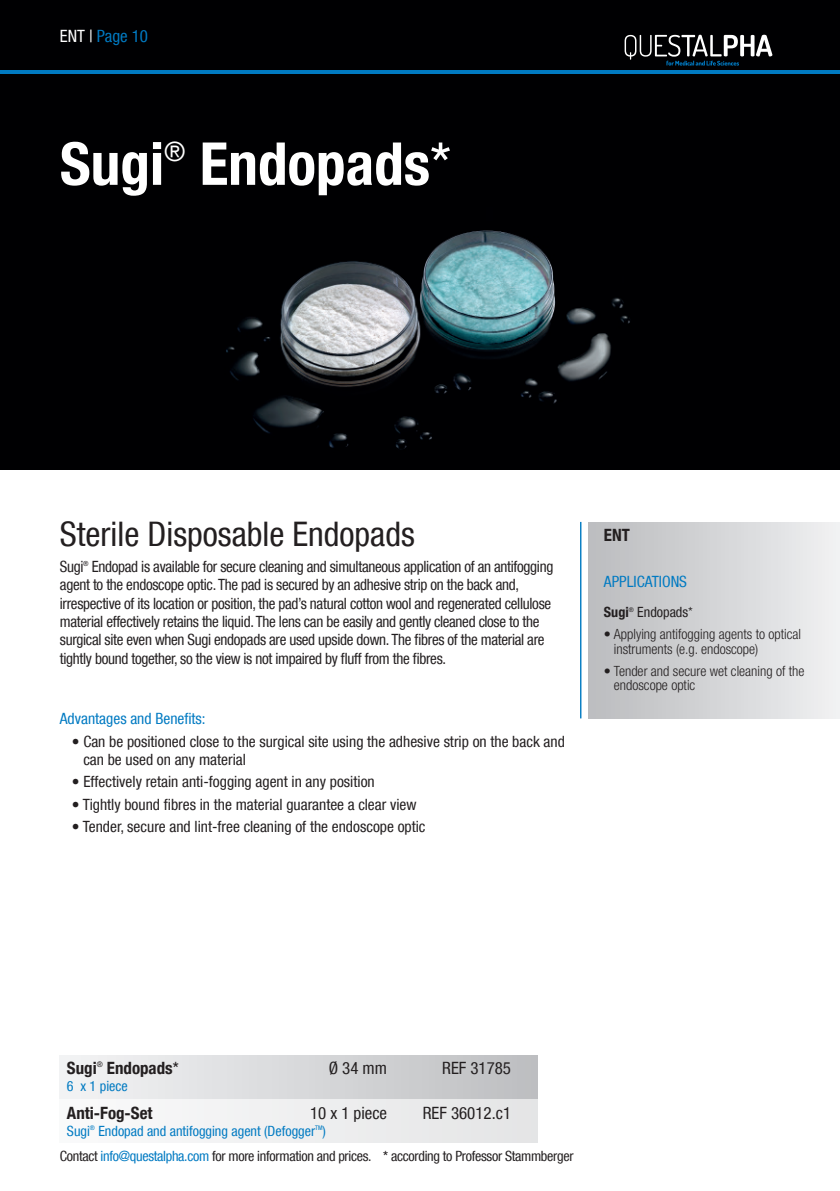
<style>
.page{position:relative;width:840px;height:1191px;background:#fff}
.page>*{position:absolute;margin:0;border:0;box-sizing:border-box;transform-origin:0 0}
.t1{font:700 condensed 59.2px "Helvetica Neue LT Com";color:#fff}
.t2{font:condensed 33.8px "Helvetica Neue LT Com";color:#231f20}
.t3{font:condensed 26.6px "Helvetica Neue LT Com";color:#fff}
.t4{font:condensed 17px "Helvetica Neue LT Com";color:#231f20}
.t5{font:700 condensed 17px "Helvetica Neue LT Com";color:#231f20}
.t6{font:condensed 17px "Helvetica Neue LT Com";color:#007ac2}
.t7{font:condensed 15.6px/18.4px "Helvetica Neue LT Com";letter-spacing:-.02em;color:#231f20}
.t8{font:condensed 15.6px/18.4px "Helvetica Neue LT Com";color:#231f20}
.t9{font:condensed 15.6px "Helvetica Neue LT Com";color:#007ac2}
.t10{font:300 condensed 14.2px/14px "Helvetica Neue LT Com";color:#231f20}
.t11{font:condensed 14.2px "Helvetica Neue LT Com";letter-spacing:-.02em;color:#231f20}
.t12{font:condensed 14.2px "Helvetica Neue LT Com";color:#007ac2}
.t13{font:condensed 14.2px "Helvetica Neue LT Com";color:#231f20}
.t14{font:700 condensed 14.2px "Helvetica Neue LT Com";color:#231f20}
.t15{font:condensed 7.6px "Helvetica Neue LT Com";color:#231f20}
.t16{font:condensed 7px "Helvetica Neue LT Com";color:#231f20}
.t17{font:condensed 6.4px "Helvetica Neue LT Com";color:#007ac2}
.t18{font:condensed 6.4px "Helvetica Neue LT Com";color:#231f20}
.s1{color:#fff}
.s2{font-weight:400}
.s3{font-weight:300}
.s4{color:#007ac2}
</style>
<div class="page">
<div style="left:0;top:0;width:839px;height:469px;background:#000002"></div>
<hr style="left:579px;top:522px;width:2px;height:196px;background:#007ac2">
<div style="left:588px;top:522px;width:251px;height:196px;background:linear-gradient(to right,#babbbe,#eff0f1)"></div>
<img style="left:226px;top:230px;width:404px;height:220px">
<div style="left:60px;top:1055px;width:477px;height:87px;background:linear-gradient(to right,#f3f4f5,#bdbec1)"></div>
<div style="left:55px;top:1099px;width:492px;height:44px;background:#efeff0"></div>
<svg style="left:624px;top:35px;width:148px;height:31px"></svg>
<hr style="left:0;top:70px;width:839px;height:4px;background:#007ac2">
<p class="t6" style="left:60px;top:26px;width:90px"><span class="s1">ENT |</span> Page 10</p>
<h1 class="t1" style="left:60px;top:128px;width:106px">Sugi</h1>
<h3 class="t3" style="left:164px;top:136px;width:23px">®</h3>
<h1 class="t1" style="left:200px;top:128px;width:252px">Endopads<span class="s2">*</span></h1>
<h2 class="t2" style="left:60px;top:514px;width:356px">Sterile Disposable Endopads</h2>
<p class="t7" style="left:60px;top:557px;width:25px">Sugi</p>
<p class="t16" style="left:83px;top:559px;width:7px">®</p>
<p class="t7" style="left:60px;top:557px;width:494px;text-indent:32px">Endopad is available for secure cleaning and simultaneous application of an anti fogging agent to the endoscope optic. The pad is secured by an adhesive strip on the back and, irrespective of its location or position, the pad’s natural cotton wool and regenerated cellulose material effectively retains the liquid. The lens can be easily and gently cleaned close to the surgical site even when Sugi endopads are used upside down. The fibres of the material are tightly bound together, so the view is not impaired by fluff from the fibres.</p>
<p class="t9" style="left:60px;top:709px;width:147px">Advantages and Benefits:</p>
<p class="t8" style="left:83px;top:732px;width:483px;text-indent:-11px">• Can be positioned close to the surgical site using the adhesive strip on the back and can be used on any material</p>
<p class="t8" style="left:72px;top:772px;width:304px">• Effectively retain anti-fogging agent in any position</p>
<p class="t8" style="left:72px;top:795px;width:346px">• Tightly bound fibres in the material guarantee a clear view</p>
<p class="t8" style="left:72px;top:817px;width:355px">• Tender, secure and lint-free cleaning of the endoscope optic</p>
<p class="t5" style="left:603px;top:525px;width:27px">ENT</p>
<p class="t9" style="left:603px;top:572px;width:85px">APPLICATIONS</p>
<p class="t14" style="left:603px;top:604px;width:26px">Sugi</p>
<p class="t18" style="left:628px;top:605px;width:7px">®</p>
<p class="t13" style="left:637px;top:604px;width:57px">Endopads<span class="s3">*</span></p>
<p class="t10" style="left:613px;top:627px;width:189px;text-indent:-10px">• Applying antifogging agents to optical instruments (e.g. endoscope)</p>
<p class="t10" style="left:613px;top:663px;width:192px;text-indent:-10px">• Tender and secure wet cleaning of the endoscope optic</p>
<p class="t5" style="left:67px;top:1058px;width:31px">Sugi</p>
<p class="t15" style="left:97px;top:1060px;width:8px">®</p>
<p class="t5" style="left:107px;top:1058px;width:73px">Endopads<span class="s2">*</span></p>
<p class="t4" style="left:328px;top:1058px;width:60px">Ø 34 mm</p>
<p class="t4" style="left:442px;top:1058px;width:70px">REF 31785</p>
<p class="t12" style="left:67px;top:1077px;width:62px">6 x 1 piece</p>
<p class="t5" style="left:67px;top:1102px;width:87px">Anti-Fog-Set</p>
<p class="t4" style="left:310px;top:1102px;width:78px">10 x 1 piece</p>
<p class="t4" style="left:422px;top:1102px;width:90px">REF 36012.c1</p>
<p class="t12" style="left:67px;top:1122px;width:24px">Sugi</p>
<p class="t17" style="left:90px;top:1124px;width:7px">®</p>
<p class="t12" style="left:98px;top:1122px;width:218px">Endopad and antifogging agent (Defogger</p>
<p class="t17" style="left:315px;top:1124px;width:9px">TM</p>
<p class="t12" style="left:322px;top:1122px;width:5px">)</p>
<p class="t11" style="left:60px;top:1147px;width:515px">Contact <span class="s4">info@questalpha.com</span> for more information and prices. * according to Professor Stammberger</p>
</div>
